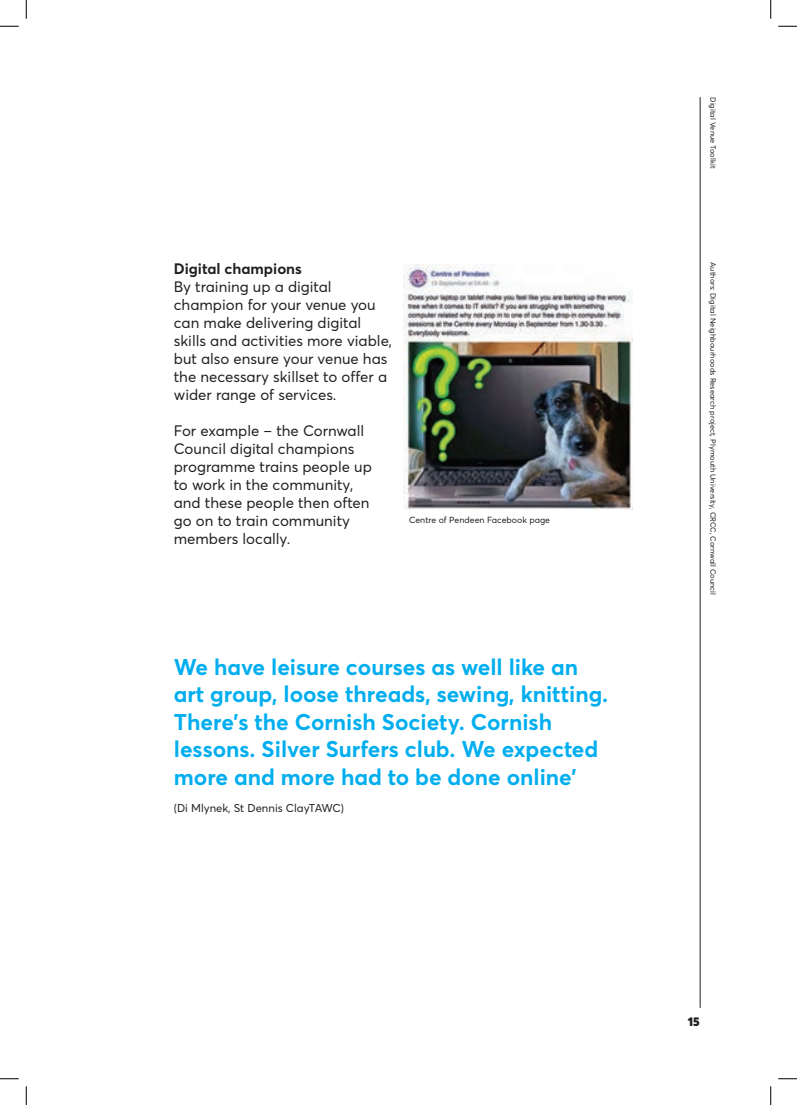
<style>
.page{position:relative;width:797px;height:1105px;background:#fff}
.page>*{position:absolute;margin:0;border:0;box-sizing:border-box;transform-origin:0 0}
.t1{font:700 22.5px/27.5px "Averta Std";color:#00aeef}
.t2{font:15px/18px "Averta Std";color:#231f20}
.t3{font:700 15px "Averta Std";color:#231f20}
.t4{font:900 12.5px "Averta Std";color:#231f20}
.t5{font:11.25px "Averta Std";color:#231f20}
.t6{font:8.75px "Averta Std";color:#231f20}
.t7{font:7.5px "Averta Std";color:#231f20}
</style>
<div class="page">
<hr style="left:699px;top:97px;width:1px;height:911px;background:#231f20">
<img style="left:404px;top:264px;width:228px;height:246px">
<svg style="left:0;top:25px;width:19px;height:2px"></svg>
<svg style="left:778px;top:25px;width:19px;height:2px"></svg>
<svg style="left:0;top:1078px;width:19px;height:1px"></svg>
<svg style="left:778px;top:1078px;width:19px;height:1px"></svg>
<svg style="left:25px;top:0;width:2px;height:19px"></svg>
<svg style="left:25px;top:1086px;width:2px;height:19px"></svg>
<svg style="left:770px;top:0;width:1px;height:19px"></svg>
<svg style="left:770px;top:1086px;width:1px;height:19px"></svg>
<p class="t3" style="left:174px;top:259px;width:130px">Digital champions</p>
<p class="t2" style="left:174px;top:277px;width:220px">By training up a digital champion for your venue you can make delivering digital skills and activities more viable, but also ensure your venue has the necessary skillset to offer a wider range of services.</p>
<p class="t2" style="left:174px;top:421px;width:199px">For example – the Cornwall<br>Council digital champions programme trains people up to work in the community, and these people then often go on to train community members locally.</p>
<p class="t6" style="left:409px;top:515px;width:142px">Centre of Pendeen Facebook page</p>
<h1 class="t1" style="left:174px;top:653px;width:436px">We have leisure courses as well like an art group, loose threads, sewing, knitting.<br>There’s the Cornish Society. Cornish lessons. Silver Surfers club. We expected more and more had to be done online’</h1>
<p class="t5" style="left:174px;top:801px;width:172px">(Di Mlynek, St Dennis ClayTAWC)</p>
<p class="t7" style="left:717px;top:97px;width:73px;rotate:90deg">Digital Venue Toolkit</p>
<p class="t7" style="left:717px;top:262px;width:334px;rotate:90deg">Authors: Digital Neighbourhoods Research project, Plymouth University, CRCC, Cornwall Council</p>
<p class="t4" style="left:688px;top:1014px;width:13px">15</p>
</div>
